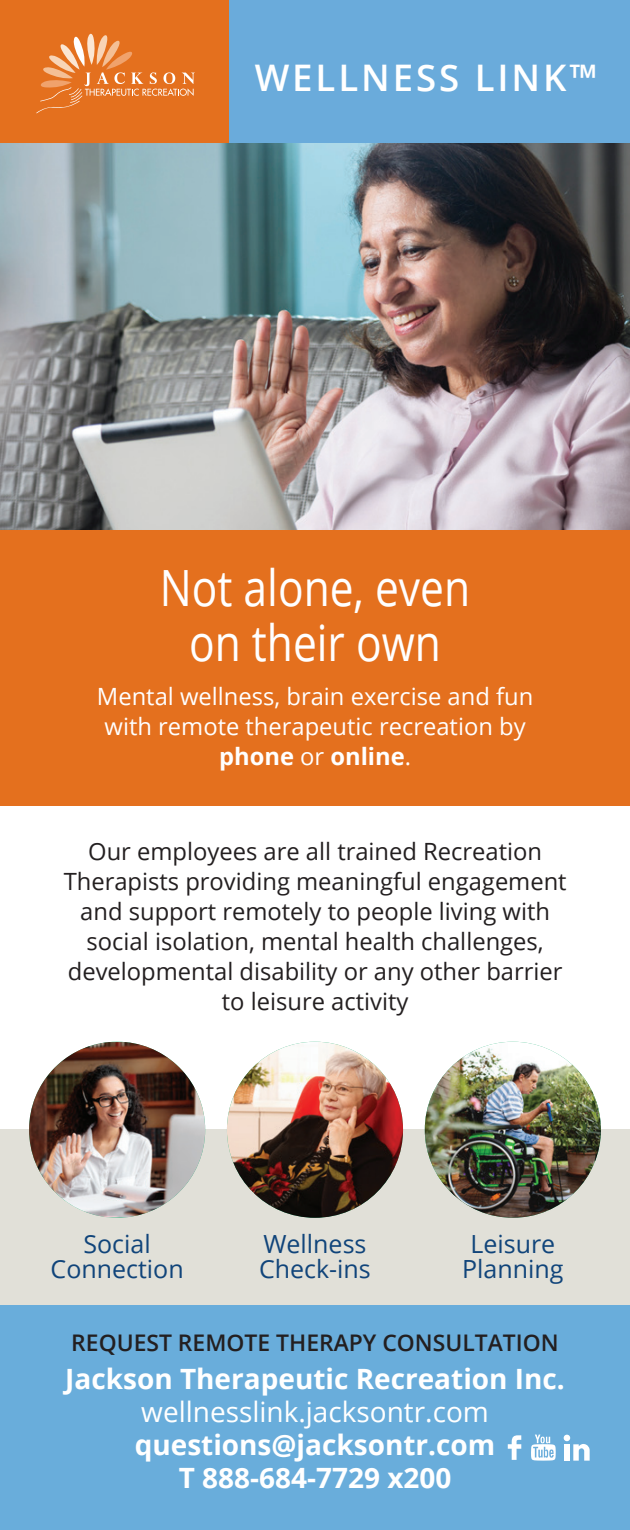
<style>
.page{position:relative;width:630px;height:1530px;background:#fff}
.page>*{position:absolute;margin:0;border:0;box-sizing:border-box;transform-origin:0 0}
.t1{font:50px/55px "Open Sans";color:#fff;text-align:center;scale:.85 1}
.t2{font:600 36.5px "Open Sans";letter-spacing:.08em;color:#fff}
.t3{font:700 28px/33px "Open Sans";color:#fff;text-align:center}
.t4{font:28px "Open Sans";color:#fff}
.t5{font:25px/25px "Open Sans";color:#10447a;text-align:center}
.t6{font:23.75px/30px "Open Sans";color:#231f20;text-align:center}
.t7{font:23.75px/30px "Open Sans";color:#fff;text-align:center}
.t8{font:600 23px "Open Sans";color:#231f20}
.s1{font-weight:700}
</style>
<div class="page">
<img style="left:0;top:142px;width:630px;height:388px">
<div style="left:0;top:1130px;width:630px;height:196px;background:#e1e0d8"></div>
<div style="left:0;top:1305px;width:630px;height:225px;background:#69addb"></div>
<img style="left:29px;top:1042px;width:176px;height:175px">
<img style="left:425px;top:1042px;width:176px;height:176px;border-radius:88px">
<div style="left:0;top:530px;width:630px;height:275px;background:#e4701e"></div>
<img style="left:227px;top:1042px;width:176px;height:176px;border-radius:88px">
<svg style="left:508px;top:1435px;width:13px;height:25px"></svg>
<svg style="left:564px;top:1435px;width:26px;height:26px"></svg>
<svg style="left:531px;top:1435px;width:25px;height:26px"></svg>
<div style="left:149px;top:0;width:481px;height:142px;background:#6aabdb"></div>
<div style="left:0;top:0;width:229px;height:142px;background:#e4701e"></div>
<svg style="left:36px;top:34px;width:159px;height:79px"></svg>
<h2 class="t2" style="left:255px;top:53px;width:344px">WELLNESS LINK™</h2>
<h1 class="t1" style="left:160px;top:559px;width:367px">Not alone, even on their own</h1>
<p class="t7" style="left:97px;top:681px;width:438px">Mental wellness, brain exercise and fun with remote therapeutic recreation by <span class="s1">phone</span> or <span class="s1">online</span>.</p>
<p class="t6" style="left:64px;top:835px;width:505px">Our employees are all trained Recreation Therapists providing meaningful engagement and support remotely to people living with social isolation, mental health challenges, developmental disability or any other barrier to leisure activity</p>
<p class="t5" style="left:51px;top:1231px;width:135px">Social<br>Connection</p>
<p class="t5" style="left:259px;top:1231px;width:113px;text-align:left">Wellness<br>Check-ins</p>
<p class="t5" style="left:462px;top:1231px;width:103px">Leisure<br>Planning</p>
<p class="t8" style="left:71px;top:1327px;width:489px">REQUEST REMOTE THERAPY CONSULTATION</p>
<p class="t3" style="left:65px;top:1361px;width:501px">Jackson Therapeutic Recreation Inc.</p>
<p class="t4" style="left:141px;top:1393px;width:349px">wellnesslink.jacksontr.com</p>
<p class="t3" style="left:135px;top:1428px;width:362px">questions@jacksontr.com<br>T 888-684-7729 x200</p>
</div>
